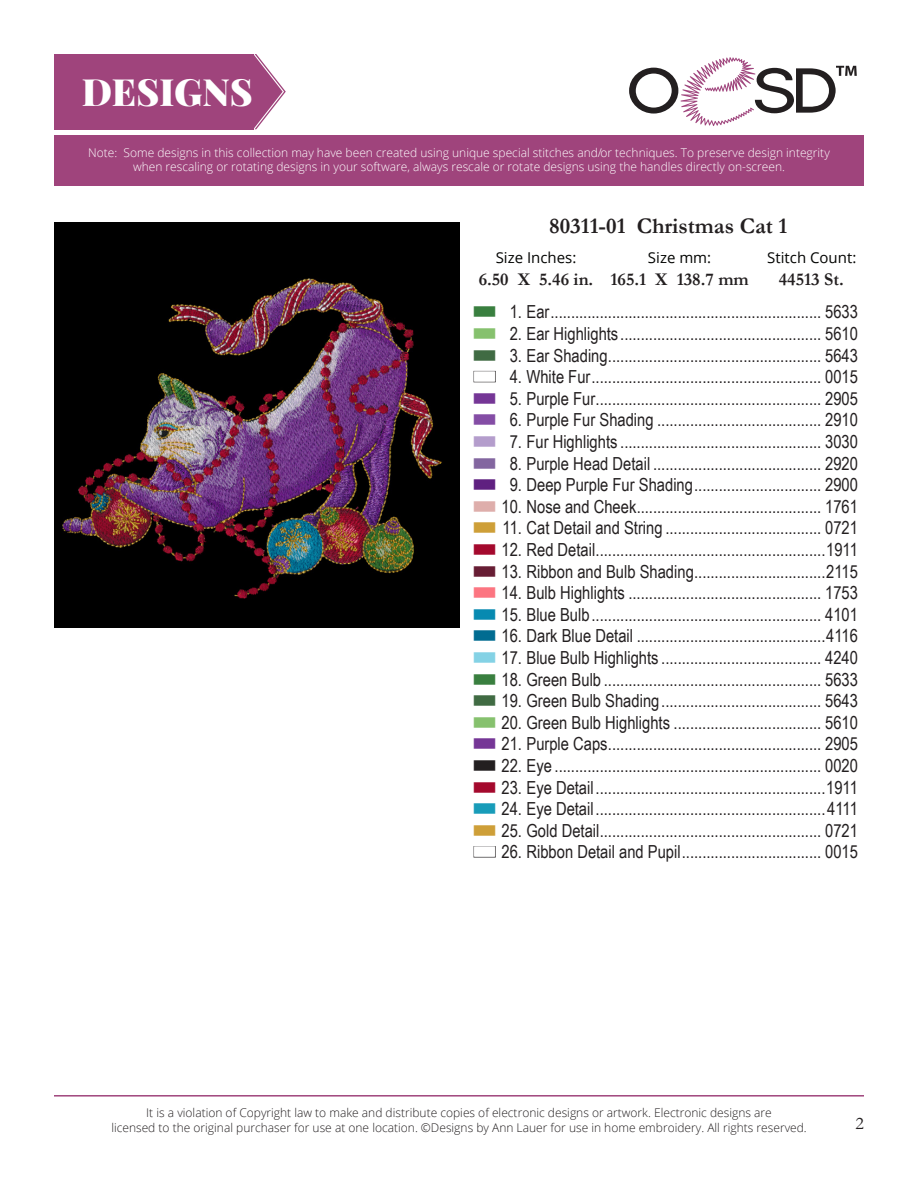
<style>
.page{position:relative;width:918px;height:1188px;background:#fff}
.page>*{position:absolute;margin:0;border:0;box-sizing:border-box;transform-origin:0 0}
.t1{font:900 37.5px "Playfair Display";color:#fff}
.t2{font:700 22.5px "Garamond";color:#231f20}
.t3{font:18px "Arial Narrow";color:#231f20}
.t4{font:700 18px "Garamond";color:#231f20}
.t5{font:18px "Garamond";color:#231f20}
.t6{font:15px "Open Sans";color:#040503}
.t7{font:300 12px/14.4px "Open Sans";color:#fff;text-align:center}
.t8{font:300 12px "Open Sans";color:#231f20}
.s1{color:#397f3f}
.s2{color:#86c16e}
.s3{color:#406b43}
.s4{color:#fff}
.s5{color:#753696}
.s6{color:#844da5}
.s7{color:#b49dcc}
.s8{color:#8366a0}
.s9{color:#5f2080}
.s10{color:#deaeab}
.s11{color:#ce9f38}
.s12{color:#a4092d}
.s13{color:#671d34}
.s14{color:#fc7581}
.s15{color:#078ab1}
.s16{color:#016c91}
.s17{color:#84d2e5}
.s18{color:#189cb9}
</style>
<div class="page">
<svg style="left:629px;top:57px;width:228px;height:69px"></svg>
<div style="left:54px;top:135px;width:810px;height:51px;background:#9f447c"></div>
<div style="left:54px;top:54px;width:199px;height:75px;background:#9f447c"></div>
<svg style="left:253px;top:54px;width:33px;height:75px"></svg>
<hr style="left:54px;top:1095px;width:810px;height:2px;background:#9f447c">
<div style="left:474px;top:371px;width:22px;height:11px;border:1px solid #231f20"></div>
<div style="left:474px;top:846px;width:22px;height:11px;border:1px solid #231f20"></div>
<img style="left:55px;top:223px;width:405px;height:405px">
<p class="t1" style="left:82px;top:67px;width:172px">DESIGNS</p>
<p class="t7" style="left:88px;top:145px;width:743px">Note: Some designs in this collection may have been created using unique special stitches and/or techniques. To preserve design integrity when rescaling or rotating designs in your software, always rescale or rotate designs using the handles directly on-screen.</p>
<p class="t2" style="left:549px;top:211px;width:240px">80311-01 Christmas Cat 1</p>
<p class="t4" style="left:479px;top:267px;width:116px">6.50 X 5.46 in.</p>
<p class="t4" style="left:611px;top:267px;width:140px">165.1 X 138.7 mm</p>
<p class="t4" style="left:779px;top:267px;width:66px">44513 St.</p>
<p class="t6" style="left:496px;top:247px;width:82px">Size Inches:</p>
<p class="t6" style="left:648px;top:247px;width:65px">Size mm:</p>
<p class="t6" style="left:767px;top:247px;width:91px">Stitch Count:</p>
<p class="t3" style="left:472px;top:299px;width:387px"><span class="s1">■</span> 1. Ear.................................................................. 5633</p>
<p class="t3" style="left:472px;top:320px;width:387px"><span class="s2">■</span> 2. Ear Highlights................................................. 5610</p>
<p class="t3" style="left:472px;top:342px;width:387px"><span class="s3">■</span> 3. Ear Shading.................................................... 5643</p>
<p class="t3" style="left:472px;top:364px;width:387px"><span class="s4">■</span> 4. White Fur........................................................ 0015</p>
<p class="t3" style="left:472px;top:385px;width:387px"><span class="s5">■</span> 5. Purple Fur....................................................... 2905</p>
<p class="t3" style="left:472px;top:407px;width:387px"><span class="s6">■</span> 6. Purple Fur Shading ........................................ 2910</p>
<p class="t3" style="left:472px;top:428px;width:387px"><span class="s7">■</span> 7. Fur Highlights ................................................. 3030</p>
<p class="t3" style="left:472px;top:450px;width:387px"><span class="s8">■</span> 8. Purple Head Detail ......................................... 2920</p>
<p class="t3" style="left:472px;top:472px;width:387px"><span class="s9">■</span> 9. Deep Purple Fur Shading............................... 2900</p>
<p class="t3" style="left:472px;top:493px;width:387px"><span class="s10">■</span> 10. Nose and Cheek............................................. 1761</p>
<p class="t3" style="left:472px;top:515px;width:387px"><span class="s11">■</span> 11. Cat Detail and String ...................................... 0721</p>
<p class="t3" style="left:472px;top:536px;width:387px"><span class="s12">■</span> 12. Red Detail........................................................1911</p>
<p class="t3" style="left:472px;top:558px;width:387px"><span class="s13">■</span> 13. Ribbon and Bulb Shading................................2115</p>
<p class="t3" style="left:472px;top:580px;width:387px"><span class="s14">■</span> 14. Bulb Highlights ............................................... 1753</p>
<p class="t3" style="left:472px;top:601px;width:387px"><span class="s15">■</span> 15. Blue Bulb........................................................ 4101</p>
<p class="t3" style="left:472px;top:623px;width:387px"><span class="s16">■</span> 16. Dark Blue Detail ..............................................4116</p>
<p class="t3" style="left:472px;top:644px;width:387px"><span class="s17">■</span> 17. Blue Bulb Highlights ....................................... 4240</p>
<p class="t3" style="left:472px;top:666px;width:387px"><span class="s1">■</span> 18. Green Bulb ..................................................... 5633</p>
<p class="t3" style="left:472px;top:688px;width:387px"><span class="s3">■</span> 19. Green Bulb Shading....................................... 5643</p>
<p class="t3" style="left:472px;top:709px;width:387px"><span class="s2">■</span> 20. Green Bulb Highlights .................................... 5610</p>
<p class="t3" style="left:472px;top:731px;width:387px"><span class="s5">■</span> 21. Purple Caps.................................................... 2905</p>
<p class="t3" style="left:472px;top:752px;width:387px">■ 22. Eye ................................................................. 0020</p>
<p class="t3" style="left:472px;top:774px;width:387px"><span class="s12">■</span> 23. Eye Detail........................................................1911</p>
<p class="t3" style="left:472px;top:796px;width:387px"><span class="s18">■</span> 24. Eye Detail........................................................4111</p>
<p class="t3" style="left:472px;top:817px;width:387px"><span class="s11">■</span> 25. Gold Detail...................................................... 0721</p>
<p class="t3" style="left:472px;top:839px;width:387px"><span class="s4">■</span> 26. Ribbon Detail and Pupil.................................. 0015</p>
<p class="t8" style="left:146px;top:1105px;width:627px">It is a violation of Copyright law to make and distribute copies of electronic designs or artwork. Electronic designs are</p>
<p class="t8" style="left:111px;top:1119px;width:697px">licensed to the original purchaser for use at one location. ©Designs by Ann Lauer for use in home embroidery. All rights reserved.</p>
<p class="t5" style="left:856px;top:1111px;width:10px">2</p>
</div>
